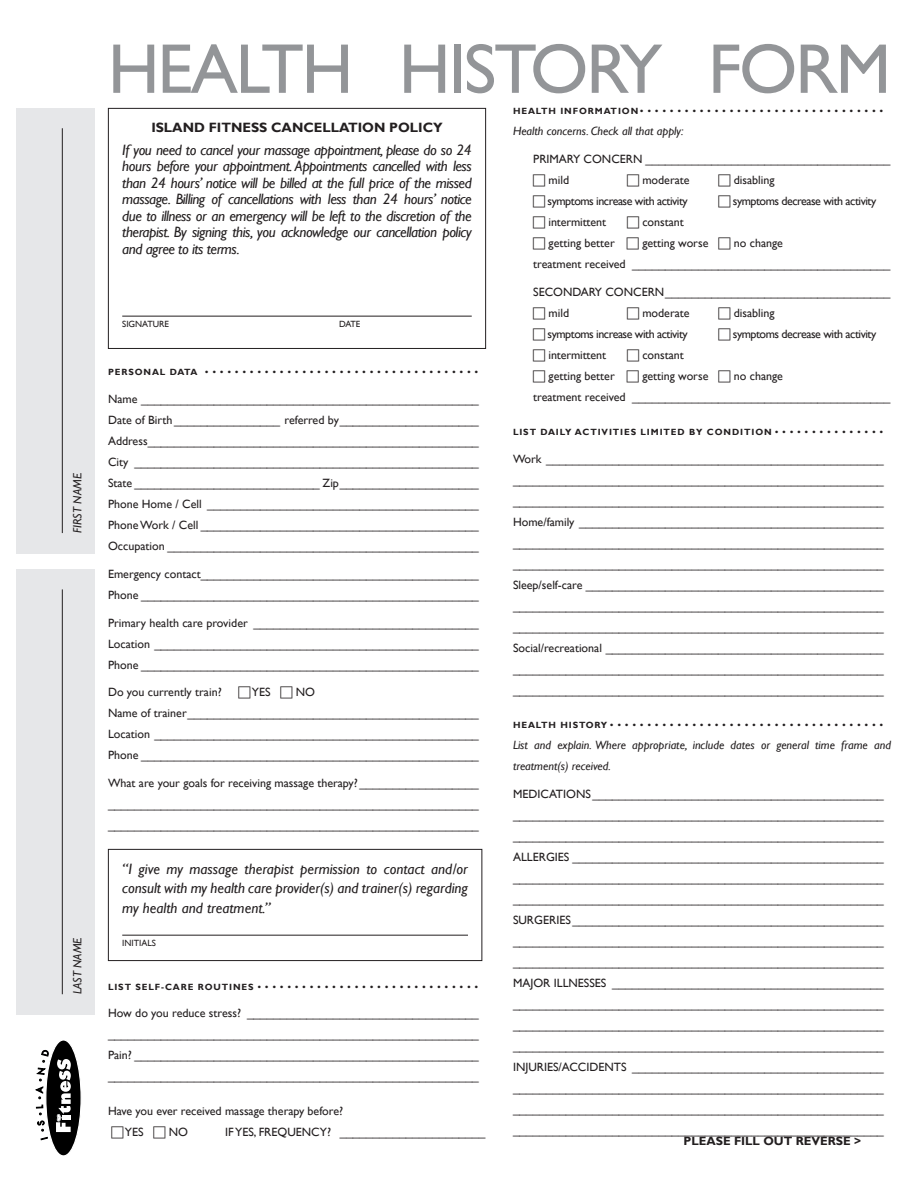
<style>
.page{position:relative;width:918px;height:1188px;background:#fff}
.page>*{position:absolute;margin:0;border:0;box-sizing:border-box;transform-origin:0 0}
.t1{font:70.65px "Gill Sans";letter-spacing:-.03em;color:#939598}
.t2{font:italic 15px/16.5px "Gill Sans";letter-spacing:-.02em;color:#231f20;text-align:justify}
.t3{font:700 13.5px "Gill Sans";color:#231f20}
.t4{font:12px/21px "Gill Sans";color:#231f20;text-align:justify}
.t5{font:italic 12px/21px "Gill Sans";color:#231f20}
.t6{font:12px "Gill Sans";letter-spacing:-.04em;color:#231f20}
.t7{font:700 12px "Gill Sans";color:#231f20}
.t8{font:700 9px "Gill Sans";letter-spacing:.1em;color:#231f20}
.t9{font:9px "Gill Sans";color:#231f20}
</style>
<div class="page">
<hr style="left:122px;top:316px;width:350px;height:1px;background:#231f20">
<div style="left:108px;top:108px;width:378px;height:241px;border:1px solid #231f20"></div>
<svg style="left:35px;top:1049px;width:14px;height:92px"></svg>
<div style="left:46px;top:1040px;width:35px;height:116px;background:#000;border-radius:50%"></div>
<div style="left:45px;top:1039px;width:37px;height:118px;border:1px solid #fff;border-radius:50%"></div>
<svg style="left:56px;top:1059px;width:15px;height:73px"></svg>
<div style="left:17px;top:569px;width:78px;height:445px;background:#e6e7e9"></div>
<hr style="left:62px;top:589px;width:1px;height:405px;background:#231f20">
<div style="left:17px;top:108px;width:78px;height:445px;background:#e6e7e9"></div>
<hr style="left:62px;top:128px;width:1px;height:405px;background:#231f20">
<hr style="left:122px;top:935px;width:346px;height:1px;background:#231f20">
<div style="left:108px;top:849px;width:374px;height:112px;border:1px solid #231f20"></div>
<p class="t5" style="left:67px;top:533px;width:61px;rotate:-90deg">FIRST NAME</p>
<p class="t5" style="left:67px;top:994px;width:58px;rotate:-90deg">LAST NAME</p>
<p class="t1" style="left:108px;top:28px;width:785px">HEALTH HISTORY FORM</p>
<p class="t3" style="left:151px;top:119px;width:293px">ISLAND FITNESS CANCELLATION POLICY</p>
<p class="t2" style="left:122px;top:142px;width:351px">If you need to cancel your massage appointment, please do so 24 hours before your appointment. Appointments cancelled with less than 24 hours’ notice will be billed at the full price of the missed massage. Billing of cancellations with less than 24 hours’ notice due to illness or an emergency will be left to the discretion of the therapist. By signing this, you acknowledge our cancellation policy and agree to its terms.</p>
<p class="t9" style="left:122px;top:318px;width:48px">SIGNATURE</p>
<p class="t9" style="left:339px;top:318px;width:23px">DATE</p>
<p class="t8" style="left:108px;top:367px;width:372px">PERSONAL DATA • • • • • • • • • • • • • • • • • • • • • • • • • • • • • • • • • • • • •</p>
<p class="t4" style="left:108px;top:389px;width:372px">Name ___________________________________________________</p>
<p class="t4" style="left:108px;top:410px;width:372px">Date of Birth ________________ referred by_____________________</p>
<p class="t4" style="left:108px;top:431px;width:372px">Address__________________________________________________</p>
<p class="t4" style="left:108px;top:452px;width:372px">City ____________________________________________________</p>
<p class="t4" style="left:108px;top:473px;width:372px">State ____________________________ Zip_____________________</p>
<p class="t4" style="left:108px;top:494px;width:372px">Phone Home / Cell _________________________________________</p>
<p class="t4" style="left:108px;top:515px;width:372px">Phone Work / Cell __________________________________________</p>
<p class="t4" style="left:108px;top:536px;width:372px">Occupation _______________________________________________</p>
<p class="t4" style="left:108px;top:563px;width:372px">Emergency contact__________________________________________</p>
<p class="t4" style="left:108px;top:584px;width:372px">Phone ___________________________________________________</p>
<p class="t4" style="left:108px;top:612px;width:372px">Primary health care provider __________________________________</p>
<p class="t4" style="left:108px;top:633px;width:372px">Location _________________________________________________</p>
<p class="t4" style="left:108px;top:654px;width:372px">Phone ___________________________________________________</p>
<p class="t4" style="left:108px;top:682px;width:115px">Do you currently train?</p>
<p class="t4" style="left:252px;top:682px;width:20px">YES</p>
<p class="t4" style="left:296px;top:682px;width:21px">NO</p>
<p class="t4" style="left:108px;top:703px;width:372px">Name of trainer____________________________________________</p>
<p class="t4" style="left:108px;top:724px;width:372px">Location _________________________________________________</p>
<p class="t4" style="left:108px;top:745px;width:372px">Phone ___________________________________________________</p>
<p class="t4" style="left:108px;top:773px;width:372px">What are your goals for receiving massage therapy? __________________ ________________________________________________________ ________________________________________________________</p>
<p class="t2" style="left:122px;top:859px;width:347px;line-height:19.5px">“I give my massage therapist permission to contact and/or consult with my health care provider(s) and trainer(s) regarding my health and treatment.”</p>
<p class="t9" style="left:122px;top:937px;width:35px">INITIALS</p>
<p class="t8" style="left:108px;top:981px;width:372px">LIST SELF-CARE ROUTINES • • • • • • • • • • • • • • • • • • • • • • • • • • • • • •</p>
<p class="t4" style="left:108px;top:1003px;width:372px">How do you reduce stress? ___________________________________ ________________________________________________________</p>
<p class="t4" style="left:108px;top:1045px;width:372px">Pain? ____________________________________________________ ________________________________________________________</p>
<p class="t4" style="left:108px;top:1100px;width:237px">Have you ever received massage therapy before?</p>
<p class="t4" style="left:125px;top:1121px;width:20px">YES</p>
<p class="t4" style="left:169px;top:1121px;width:21px">NO</p>
<p class="t4" style="left:225px;top:1121px;width:262px">IF YES, FREQUENCY? ______________________</p>
<p class="t8" style="left:513px;top:106px;width:372px">HEALTH INFORMATION • • • • • • • • • • • • • • • • • • • • • • • • • • • • • • • • •</p>
<p class="t5" style="left:513px;top:121px;width:172px">Health concerns. Check all that apply:</p>
<p class="t4" style="left:533px;top:149px;width:359px">PRIMARY CONCERN _____________________________________</p>
<p class="t4" style="left:549px;top:170px;width:22px">mild</p>
<p class="t4" style="left:642px;top:170px;width:49px">moderate</p>
<p class="t4" style="left:734px;top:170px;width:42px">disabling</p>
<p class="t6" style="left:548px;top:194px;width:142px">symptoms increase with activity</p>
<p class="t6" style="left:733px;top:194px;width:145px">symptoms decrease with activity</p>
<p class="t4" style="left:549px;top:212px;width:59px">intermittent</p>
<p class="t4" style="left:642px;top:212px;width:43px">constant</p>
<p class="t4" style="left:549px;top:233px;width:68px">getting better</p>
<p class="t4" style="left:642px;top:233px;width:68px">getting worse</p>
<p class="t4" style="left:734px;top:233px;width:51px">no change</p>
<p class="t4" style="left:533px;top:254px;width:359px">treatment received _______________________________________</p>
<p class="t4" style="left:533px;top:281px;width:359px">SECONDARY CONCERN__________________________________</p>
<p class="t4" style="left:549px;top:302px;width:22px">mild</p>
<p class="t4" style="left:642px;top:302px;width:49px">moderate</p>
<p class="t4" style="left:734px;top:302px;width:42px">disabling</p>
<p class="t6" style="left:548px;top:327px;width:142px">symptoms increase with activity</p>
<p class="t6" style="left:733px;top:327px;width:145px">symptoms decrease with activity</p>
<p class="t4" style="left:549px;top:344px;width:59px">intermittent</p>
<p class="t4" style="left:642px;top:344px;width:43px">constant</p>
<p class="t4" style="left:549px;top:365px;width:68px">getting better</p>
<p class="t4" style="left:642px;top:365px;width:68px">getting worse</p>
<p class="t4" style="left:734px;top:365px;width:51px">no change</p>
<p class="t4" style="left:533px;top:386px;width:359px">treatment received _______________________________________</p>
<p class="t8" style="left:513px;top:427px;width:372px">LIST DAILY ACTIVITIES LIMITED BY CONDITION • • • • • • • • • • • • • • •</p>
<p class="t4" style="left:513px;top:449px;width:372px">Work ___________________________________________________ ________________________________________________________ ________________________________________________________</p>
<p class="t4" style="left:513px;top:512px;width:372px">Home/family ______________________________________________ ________________________________________________________ ________________________________________________________</p>
<p class="t4" style="left:513px;top:575px;width:372px">Sleep/self-care _____________________________________________ ________________________________________________________ ________________________________________________________</p>
<p class="t4" style="left:513px;top:638px;width:372px">Social/recreational __________________________________________ ________________________________________________________ ________________________________________________________</p>
<p class="t8" style="left:513px;top:720px;width:372px">HEALTH HISTORY • • • • • • • • • • • • • • • • • • • • • • • • • • • • • • • • • • • • •</p>
<p class="t5" style="left:513px;top:735px;width:380px">List and explain. Where appropriate, include dates or general time frame and treatment(s) received.</p>
<p class="t4" style="left:513px;top:784px;width:372px">MEDICATIONS____________________________________________ ________________________________________________________ ________________________________________________________ ALLERGIES _______________________________________________ ________________________________________________________ ________________________________________________________ SURGERIES _______________________________________________ ________________________________________________________ ________________________________________________________ MAJOR ILLNESSES _________________________________________ ________________________________________________________ ________________________________________________________ ________________________________________________________</p>
<p class="t4" style="left:513px;top:1057px;width:372px">INJURIES/ACCIDENTS ______________________________________ ________________________________________________________ ________________________________________________________ ________________________________________________________</p>
<p class="t7" style="left:684px;top:1134px;width:179px">PLEASE FILL OUT REVERSE &gt;</p>
</div>
